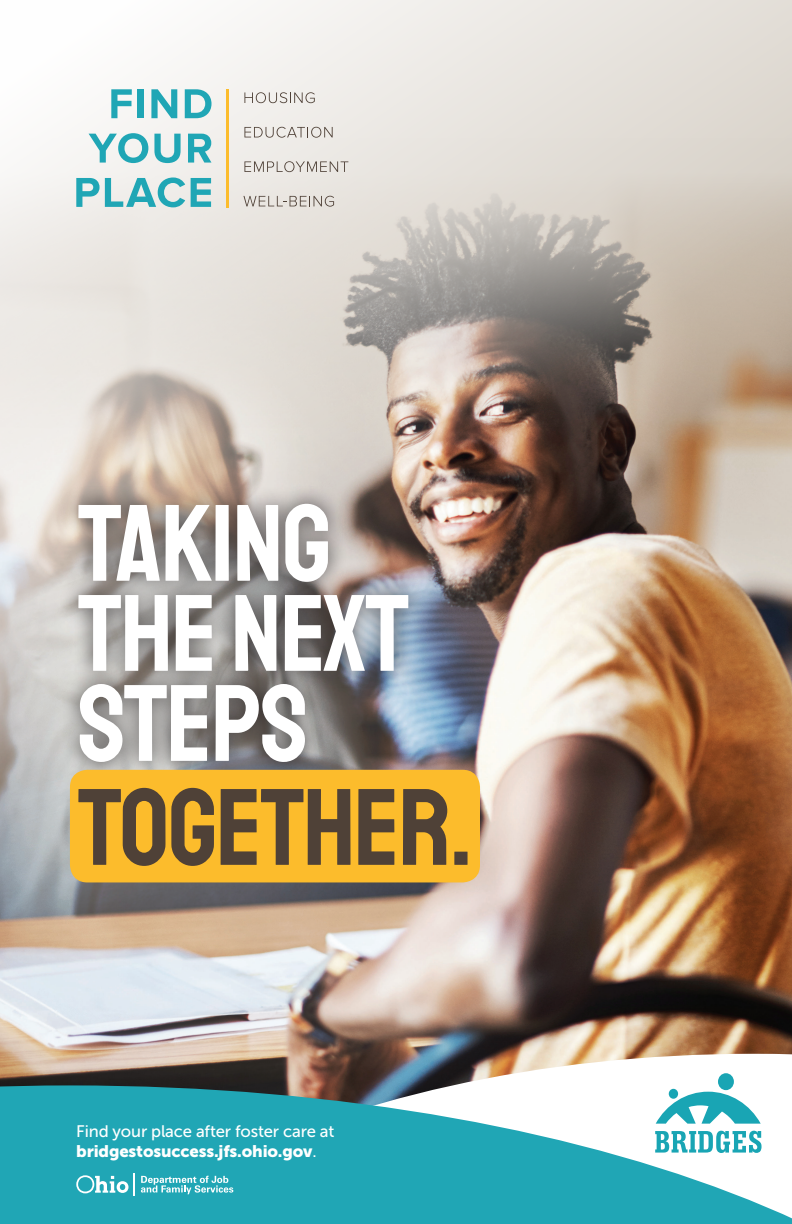
<style>
.page{position:relative;width:792px;height:1224px;background:#fff}
.page>*{position:absolute;margin:0;border:0;box-sizing:border-box;transform-origin:0 0}
.t1{font:108.9px/90.1px "Staatliches";letter-spacing:-.01em;color:#fff}
.t2{font:108.9px "Staatliches";letter-spacing:-.01em;color:#4f4137}
.t3{font:16.7px/20px "Museo Sans 500";letter-spacing:-.01em;color:#fff}
.s1{font-family:"Museo Sans 900"}
</style>
<div class="page">
<img style="left:0;top:0;width:792px;height:1054px">
<svg style="left:111px;top:89px;width:21px;height:29px"></svg>
<div style="left:138px;top:89px;width:6px;height:29px;background:#20a6b5"></div>
<svg style="left:151px;top:89px;width:26px;height:29px"></svg>
<svg style="left:185px;top:89px;width:27px;height:29px"></svg>
<svg style="left:89px;top:133px;width:59px;height:30px"></svg>
<svg style="left:154px;top:134px;width:27px;height:29px"></svg>
<svg style="left:188px;top:134px;width:23px;height:29px"></svg>
<svg style="left:76px;top:177px;width:109px;height:30px;background:#96ced3"></svg>
<svg style="left:191px;top:178px;width:20px;height:29px"></svg>
<svg style="left:244px;top:92px;width:71px;height:11px"></svg>
<svg style="left:244px;top:127px;width:89px;height:11px"></svg>
<svg style="left:244px;top:161px;width:104px;height:11px"></svg>
<svg style="left:243px;top:196px;width:91px;height:11px"></svg>
<hr style="left:226px;top:89px;width:3px;height:119px;background:#fcbc2c">
<div style="left:59px;top:485px;width:369px;height:296px;background:#231f20;opacity:.75"></div>
<div style="left:70px;top:770px;width:410px;height:112px;background:#fcbc2c;border-radius:17px"></div>
<svg style="left:0;top:1054px;width:792px;height:31px"></svg>
<svg style="left:0;top:1085px;width:792px;height:139px;fill:#20a6b5"></svg>
<svg style="left:76px;top:1175px;width:52px;height:18px"></svg>
<svg style="left:134px;top:1173px;width:1px;height:22px"></svg>
<svg style="left:141px;top:1176px;width:92px;height:18px;background:#63c0cb"></svg>
<svg style="left:656px;top:1092px;width:105px;height:32px"></svg>
<div style="left:718px;top:1073px;width:16px;height:17px;background:#19a5b4;border-radius:50%"></div>
<div style="left:669px;top:1089px;width:9px;height:10px;background:#19a5b4;border-radius:50%"></div>
<svg style="left:655px;top:1131px;width:107px;height:22px"></svg>
<p class="t1" style="left:78px;top:498px;width:332px">TAKING<br>THE NEXT<br>STEPS</p>
<p class="t2" style="left:78px;top:755px;width:395px">TOGETHER.</p>
<p class="t3" style="left:76px;top:1121px;width:260px">Find your place after foster care at <span class="s1">bridgestosuccess.jfs.ohio.gov</span>.</p>
</div>
